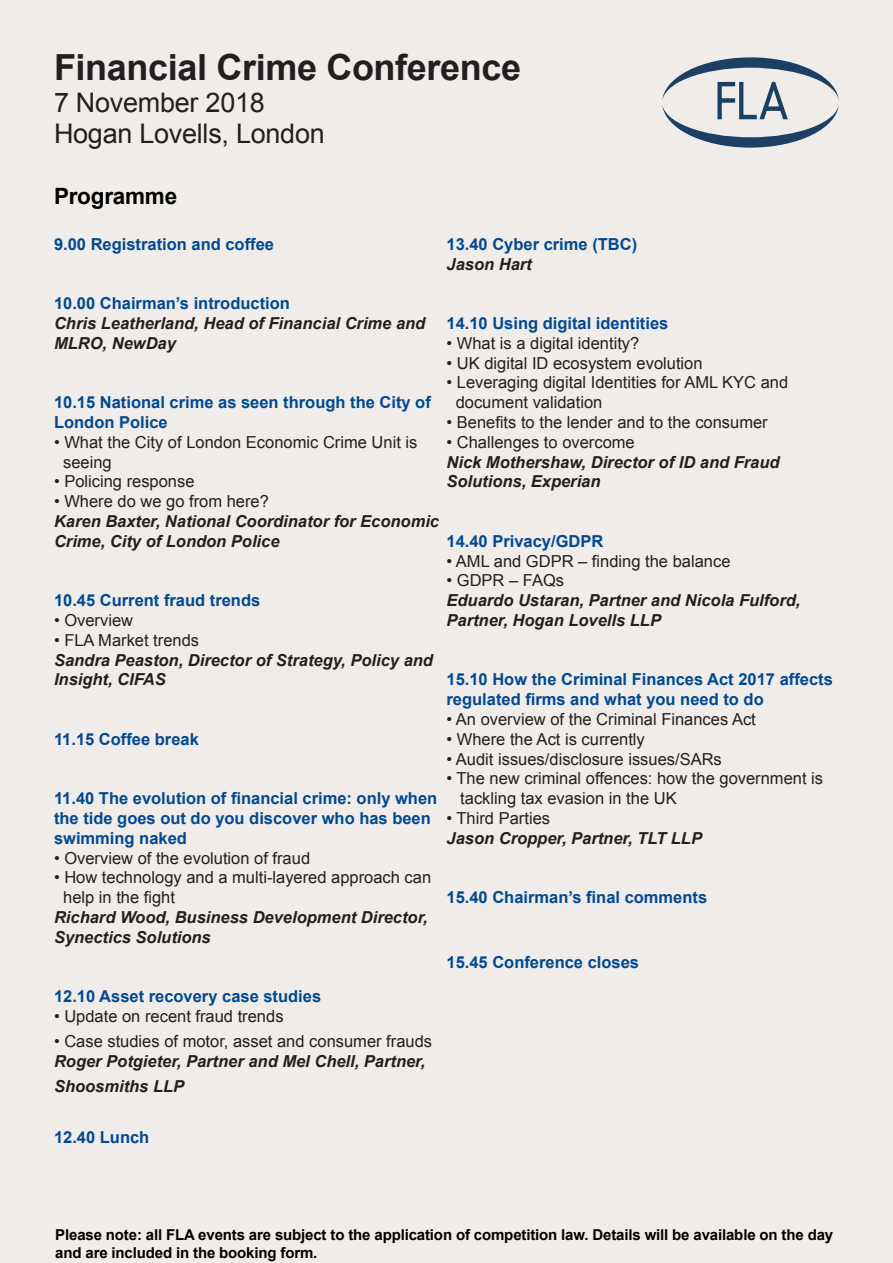
<style>
.page{position:relative;width:893px;height:1263px;background:#f0ece9}
.page>*{position:absolute;margin:0;border:0;box-sizing:border-box;transform-origin:0 0}
.t1{font:700 36px "Arial";letter-spacing:-.01em;color:#231f20}
.t2{font:27px "Arial";letter-spacing:-.01em;color:#231f20}
.t3{font:700 22.5px "Arial";letter-spacing:-.01em;color:#000}
.t4{font:16.5px/19.8px "Arial";color:#231f20}
.t5{font:700 16.5px/19.8px "Arial";color:#014990}
.t6{font:italic 700 16.5px/19.8px "Arial";color:#231f20}
.t7{font:700 15px/18px "Arial";letter-spacing:-.01em;color:#000}
</style>
<div class="page">
<svg style="left:662px;top:57px;width:177px;height:91px"></svg>
<p class="t1" style="left:54px;top:44px;width:469px">Financial Crime Conference</p>
<p class="t2" style="left:54px;top:85px;width:212px">7 November 2018</p>
<p class="t2" style="left:54px;top:116px;width:272px">Hogan Lovells, London</p>
<p class="t3" style="left:54px;top:181px;width:125px">Programme</p>
<p class="t5" style="left:54px;top:235px;width:222px">9.00 Registration and coffee</p>
<p class="t5" style="left:446px;top:235px;width:192px">13.40 Cyber crime (TBC)</p>
<p class="t6" style="left:446px;top:254px;width:87px">Jason Hart</p>
<p class="t5" style="left:54px;top:294px;width:237px">10.00 Chairman’s introduction</p>
<p class="t6" style="left:54px;top:314px;width:373px">Chris Leatherland, Head of Financial Crime and<br>MLRO, NewDay</p>
<p class="t5" style="left:446px;top:314px;width:223px">14.10 Using digital identities</p>
<p class="t4" style="left:446px;top:333px;width:194px">• What is a digital identity?</p>
<p class="t4" style="left:446px;top:353px;width:258px">• UK digital ID ecosystem evolution</p>
<p class="t4" style="left:456px;top:373px;width:334px;text-indent:-9px">• Leveraging digital Identities for AML KYC and document validation</p>
<p class="t4" style="left:446px;top:412px;width:323px">• Benefits to the lender and to the consumer</p>
<p class="t4" style="left:446px;top:432px;width:190px">• Challenges to overcome</p>
<p class="t6" style="left:446px;top:452px;width:335px">Nick Mothershaw, Director of ID and Fraud<br>Solutions, Experian</p>
<p class="t5" style="left:54px;top:393px;width:378px">10.15 National crime as seen through the City of<br>London Police</p>
<p class="t4" style="left:63px;top:432px;width:356px;text-indent:-9px">• What the City of London Economic Crime Unit is seeing</p>
<p class="t4" style="left:54px;top:472px;width:142px">• Policing response</p>
<p class="t4" style="left:54px;top:492px;width:216px">• Where do we go from here?</p>
<p class="t6" style="left:54px;top:512px;width:387px">Karen Baxter, National Coordinator for Economic<br>Crime, City of London Police</p>
<p class="t5" style="left:446px;top:532px;width:158px">14.40 Privacy/GDPR</p>
<p class="t4" style="left:446px;top:551px;width:285px">• AML and GDPR – finding the balance</p>
<p class="t4" style="left:446px;top:571px;width:119px">• GDPR – FAQs</p>
<p class="t6" style="left:446px;top:591px;width:355px">Eduardo Ustaran, Partner and Nicola Fulford,<br>Partner, Hogan Lovells LLP</p>
<p class="t5" style="left:54px;top:591px;width:208px">10.45 Current fraud trends</p>
<p class="t4" style="left:54px;top:610px;width:81px">• Overview</p>
<p class="t4" style="left:54px;top:630px;width:147px">• FLA Market trends</p>
<p class="t6" style="left:54px;top:650px;width:381px">Sandra Peaston, Director of Strategy, Policy and<br>Insight, CIFAS</p>
<p class="t5" style="left:446px;top:670px;width:388px">15.10 How the Criminal Finances Act 2017 affects regulated firms and what you need to do</p>
<p class="t4" style="left:446px;top:709px;width:311px">• An overview of the Criminal Finances Act</p>
<p class="t4" style="left:446px;top:729px;width:200px">• Where the Act is currently</p>
<p class="t4" style="left:446px;top:749px;width:277px">• Audit issues/disclosure issues/SARs</p>
<p class="t4" style="left:460px;top:769px;width:364px;text-indent:-14px">• The new criminal offences: how the government is tackling tax evasion in the UK</p>
<p class="t4" style="left:446px;top:808px;width:105px">• Third Parties</p>
<p class="t6" style="left:446px;top:829px;width:257px">Jason Cropper, Partner, TLT LLP</p>
<p class="t5" style="left:54px;top:730px;width:146px">11.15 Coffee break</p>
<p class="t5" style="left:54px;top:789px;width:385px">11.40 The evolution of financial crime: only when the tide goes out do you discover who has been swimming naked</p>
<p class="t4" style="left:54px;top:848px;width:258px">• Overview of the evolution of fraud</p>
<p class="t4" style="left:63px;top:868px;width:370px;text-indent:-9px">• How technology and a multi-layered approach can help in the fight</p>
<p class="t6" style="left:54px;top:908px;width:375px">Richard Wood, Business Development Director,<br>Synectics Solutions</p>
<p class="t5" style="left:446px;top:888px;width:262px">15.40 Chairman’s final comments</p>
<p class="t5" style="left:54px;top:987px;width:269px">12.10 Asset recovery case studies</p>
<p class="t4" style="left:54px;top:1006px;width:231px">• Update on recent fraud trends</p>
<p class="t4" style="left:54px;top:1032px;width:380px">• Case studies of motor, asset and consumer frauds</p>
<p class="t6" style="left:54px;top:1049px;width:373px;line-height:25.2px">Roger Potgieter, Partner and Mel Chell, Partner,<br>Shoosmiths LLP</p>
<p class="t5" style="left:54px;top:1127px;width:97px">12.40 Lunch</p>
<p class="t5" style="left:446px;top:953px;width:194px">15.45 Conference closes</p>
<p class="t7" style="left:55px;top:1226px;width:779px">Please note: all FLA events are subject to the application of competition law. Details will be available on the day and are included in the booking form.</p>
</div>
